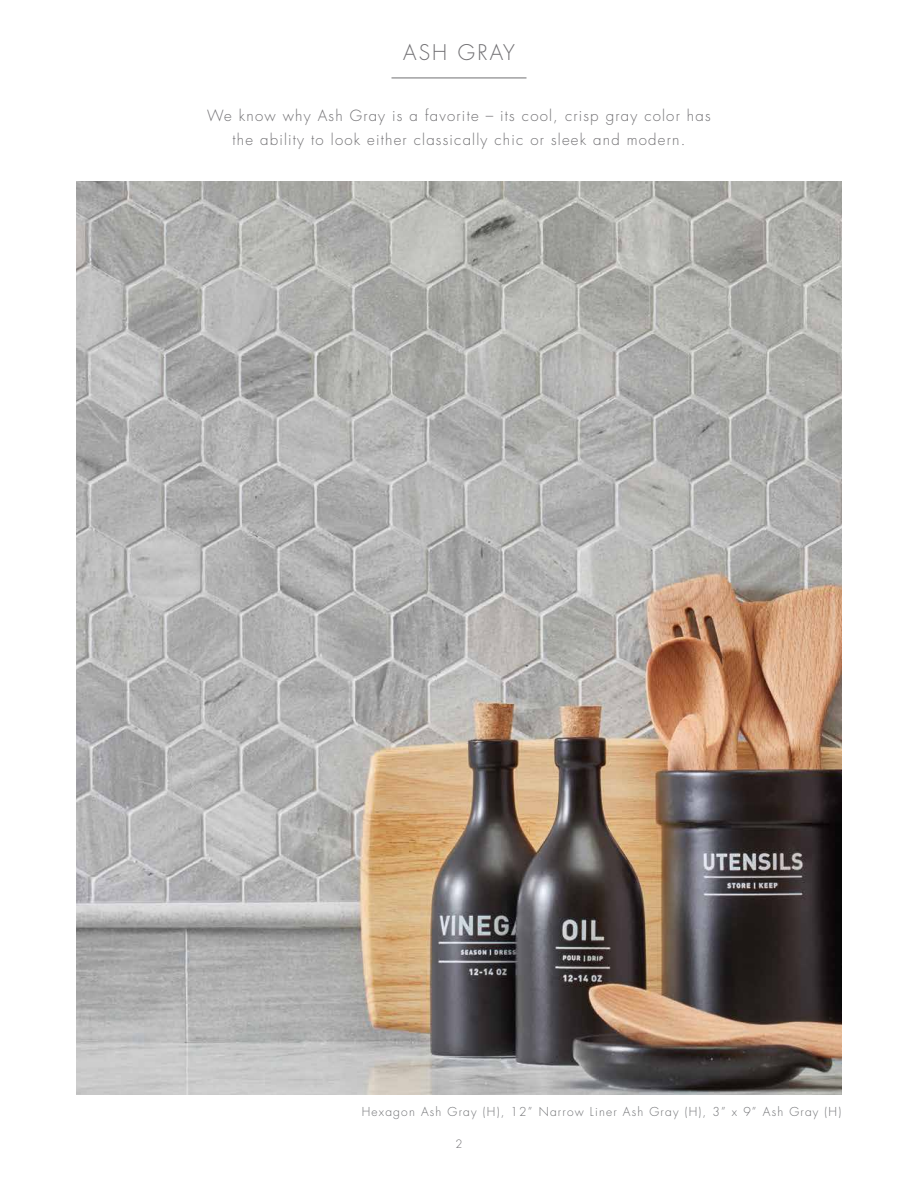
<style>
.page{position:relative;width:918px;height:1188px;background:#fff}
.page>*{position:absolute;margin:0;border:0;box-sizing:border-box;transform-origin:0 0}
.t1{font:300 21px "Futura LT";letter-spacing:.1em;color:#717073}
.t2{font:300 15px/24px "Futura LT";letter-spacing:.08em;color:#717073;text-align:center}
.t3{font:300 12px "Futura LT";letter-spacing:.1em;color:#717275}
.t4{font:300 11.25px "Futura LT";color:#717073}
</style>
<div class="page">
<img style="left:77px;top:182px;width:764px;height:913px">
<hr style="left:392px;top:78px;width:134px;height:1px;background:#717073">
<h1 class="t1" style="left:403px;top:40px;width:113px">ASH GRAY</h1>
<p class="t2" style="left:207px;top:104px;width:505px">We know why Ash Gray is a favorite – its cool, crisp gray color has the ability to look either classically chic or sleek and modern.</p>
<p class="t3" style="left:362px;top:1105px;width:481px">Hexagon Ash Gray (H), 12” Narrow Liner Ash Gray (H), 3” x 9” Ash Gray (H)</p>
<p class="t4" style="left:456px;top:1137px;width:8px">2</p>
</div>
